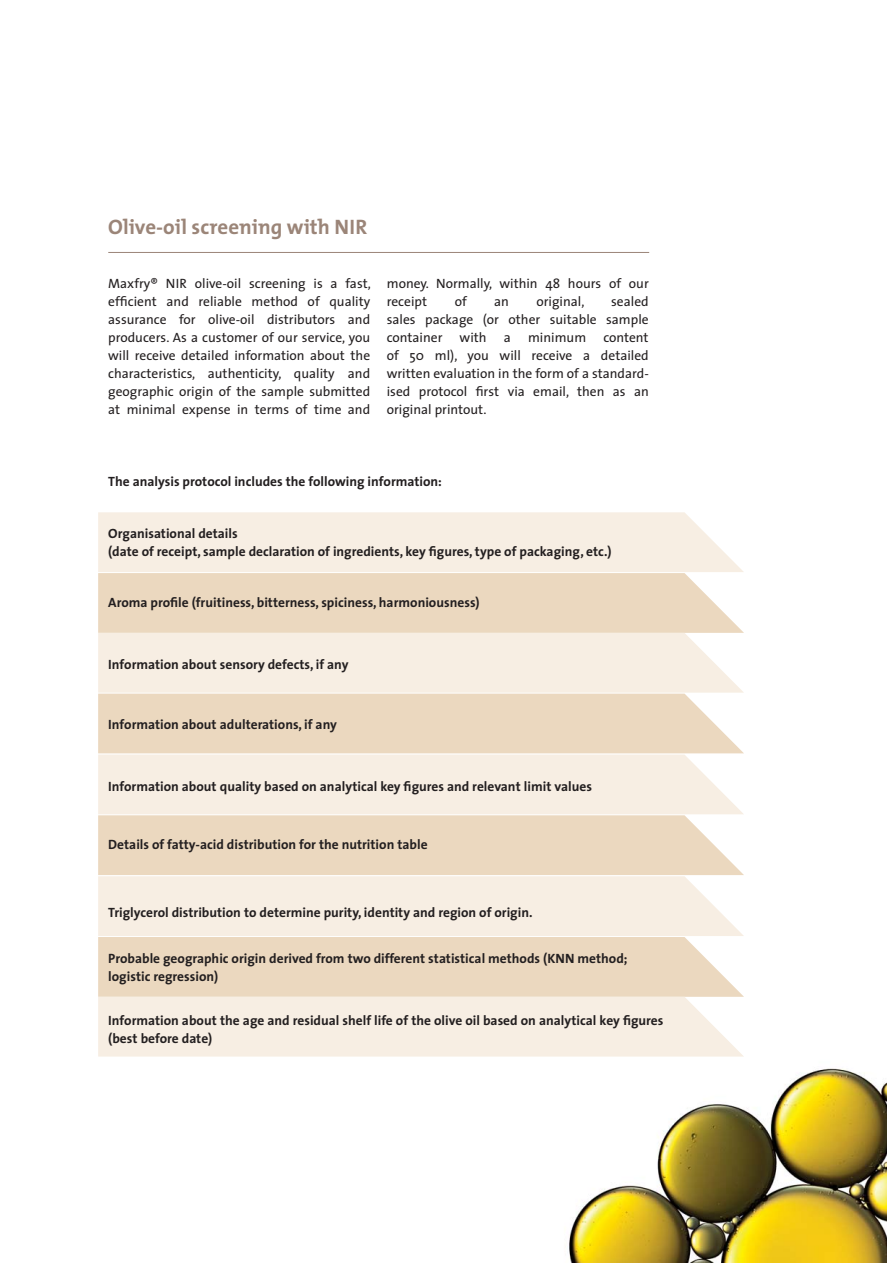
<style>
.page{position:relative;width:893px;height:1263px;background:#fff}
.page>*{position:absolute;margin:0;border:0;box-sizing:border-box;transform-origin:0 0}
.t1{font:700 21px "The Mix";color:#9b8578}
.t2{font:700 13.5px/18px "The Sans";color:#231f20}
.t3{font:13.5px/18px "The Sans";color:#231f20;text-align:justify}
</style>
<div class="page">
<img style="left:569px;top:1068px;width:317px;height:195px">
<svg style="left:98px;top:512px;width:646px;height:545px;background:#f2e5d5"></svg>
<hr style="left:108px;top:252px;width:541px;height:1px;background:#9b8578">
<h1 class="t1" style="left:108px;top:218px;width:261px">Olive-oil screening with NIR</h1>
<p class="t3" style="left:108px;top:276px;width:264px">Maxfry® NIR olive-oil screening is a fast, efficient and reliable method of quality assurance for olive-oil distributors and producers. As a customer of our service, you will receive detailed information about the characteristics, authenticity, quality and geographic origin of the sample submitted at minimal expense in terms of time and</p>
<p class="t3" style="left:387px;top:276px;width:263px">money. Normally, within 48 hours of our receipt</p>
<p class="t3" style="left:455px;top:294px;width:14px">of</p>
<p class="t3" style="left:494px;top:294px;width:16px">an</p>
<p class="t3" style="left:536px;top:294px;width:50px">original,</p>
<p class="t3" style="left:387px;top:294px;width:263px;text-indent:224px">sealed sales package (or other suitable sample container</p>
<p class="t3" style="left:460px;top:330px;width:28px">with</p>
<p class="t3" style="left:504px;top:330px;width:9px">a</p>
<p class="t3" style="left:528px;top:330px;width:60px">minimum</p>
<p class="t3" style="left:387px;top:330px;width:263px;text-indent:217px">content of 50 ml), you will receive a detailed written evaluation in the form of a standard&shy;ised protocol first via email, then as an original printout.</p>
<p class="t2" style="left:108px;top:473px;width:335px">The analysis protocol includes the following information:</p>
<p class="t2" style="left:108px;top:525px;width:505px">Organisational details<br>(date of receipt, sample declaration of ingredients, key figures, type of packaging, etc.)</p>
<p class="t2" style="left:108px;top:594px;width:373px">Aroma profile (fruitiness, bitterness, spiciness, harmoniousness)</p>
<p class="t2" style="left:108px;top:656px;width:242px">Information about sensory defects, if any</p>
<p class="t2" style="left:108px;top:717px;width:230px">Information about adulterations, if any</p>
<p class="t2" style="left:108px;top:778px;width:485px">Information about quality based on analytical key figures and relevant limit values</p>
<p class="t2" style="left:108px;top:836px;width:321px">Details of fatty-acid distribution for the nutrition table</p>
<p class="t2" style="left:108px;top:904px;width:426px">Triglycerol distribution to determine purity, identity and region of origin.</p>
<p class="t2" style="left:108px;top:951px;width:521px">Probable geographic origin derived from two different statistical methods (KNN method; logistic regression)</p>
<p class="t2" style="left:108px;top:1012px;width:557px">Information about the age and residual shelf life of the olive oil based on analytical key figures (best before date)</p>
</div>
